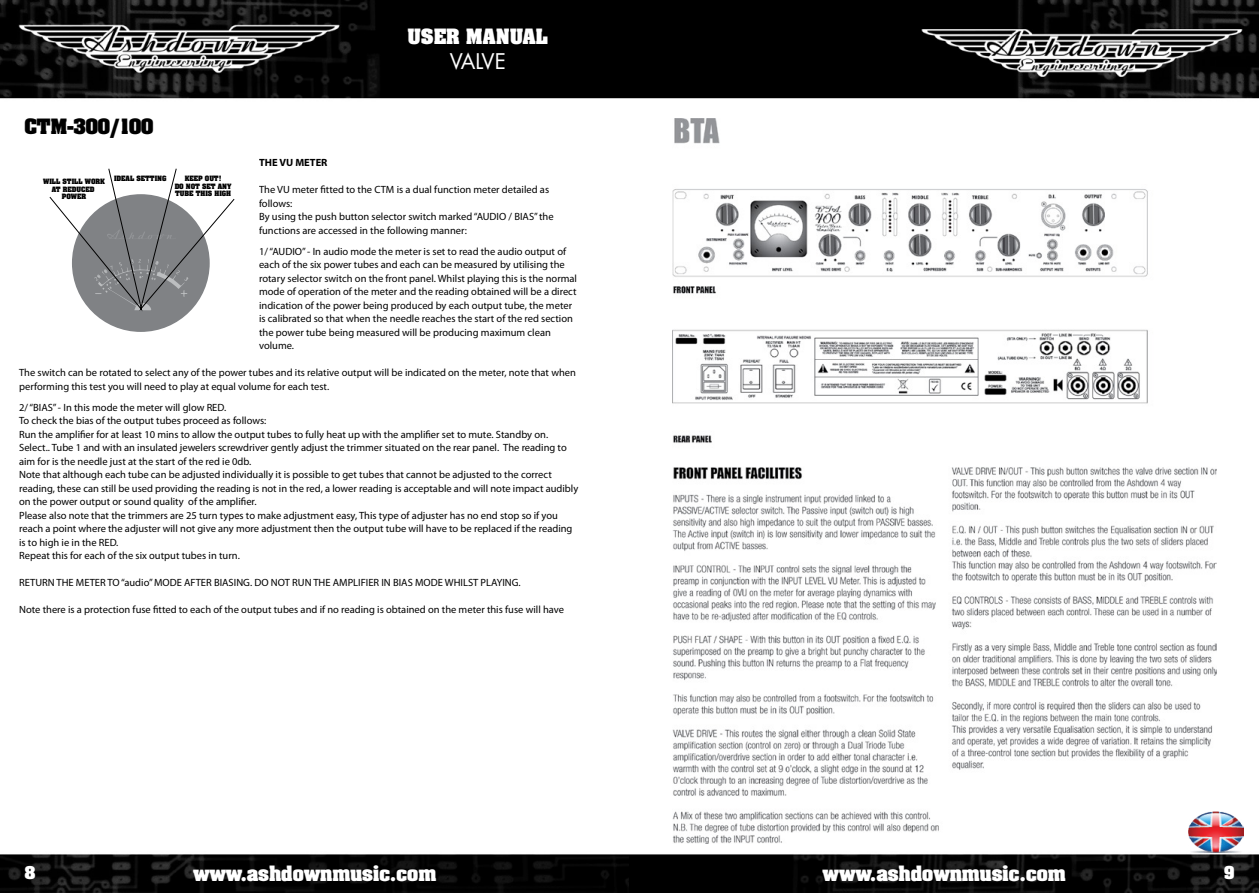
<style>
.page{position:relative;width:1259px;height:893px;background:#fff}
.page>*{position:absolute;margin:0;border:0;box-sizing:border-box;transform-origin:0 0}
.t1{font:21px "Futura";letter-spacing:-.04em;color:#fff}
.t2{font:700 18px "Aachen";color:#fff}
.t3{font:700 18px "Aachen";color:#000}
.t4{font:700 15px "Aachen";color:#fff}
.t5{font:10.5px/13.5px "Myriad Pro";color:#000}
.t6{font:700 10.5px "Myriad Pro";color:#000}
.t7{font:700 6.3px/7.5px "Aachen";color:#000;text-align:center}
</style>
<div class="page">
<img style="left:0;top:0;width:1259px;height:893px">
<div style="left:24px;top:158px;width:235px;height:182px;background:#fff"></div>
<div style="left:72px;top:194px;width:138px;height:138px;background:#808285;border-radius:50%"></div>
<svg style="left:49px;top:168px;width:186px;height:143px"></svg>
<img style="left:672px;top:118px;width:544px;height:725px">
<img style="left:1188px;top:812px;width:55px;height:41px">
<h2 class="t3" style="left:24px;top:112px;width:130px">CTM-300/100</h2>
<h2 class="t2" style="left:407px;top:23px;width:142px">USER MANUAL</h2>
<h1 class="t1" style="left:450px;top:48px;width:58px">VALVE</h1>
<p class="t6" style="left:259px;top:156px;width:70px">THE VU METER</p>
<p class="t5" style="left:259px;top:183px;width:296px">The VU meter fitted to the CTM is a dual function meter detailed as follows:<br>By using the push button selector switch marked “AUDIO / BIAS” the functions are accessed in the following manner:</p>
<p class="t5" style="left:259px;top:244px;width:319px">1/ “AUDIO” - In audio mode the meter is set to read the audio output of each of the six power tubes and each can be measured by utilising the rotary selector switch on the front panel. Whilst playing this is the normal mode of operation of the meter and the reading obtained will be a direct indication of the power being produced by each output tube, the meter is calibrated so that when the needle reaches the start of the red section the power tube being measured will be producing maximum clean volume.</p>
<p class="t5" style="left:19px;top:366px;width:558px">The switch can be rotated to select any of the power tubes and its relative output will be indicated on the meter, note that when performing this test you will need to play at equal volume for each test.</p>
<p class="t5" style="left:19px;top:400px;width:561px">2/ “BIAS” - In this mode the meter will glow RED.<br>To check the bias of the output tubes proceed as follows:<br>Run the amplifier for at least 10 mins to allow the output tubes to fully heat up with the amplifier set to mute. Standby on.<br>Select.. Tube 1 and with an insulated jewelers screwdriver gently adjust the trimmer situated on the rear panel. The reading to aim for is the needle just at the start of the red ie 0db.<br>Note that although each tube can be adjusted individually it is possible to get tubes that cannot be adjusted to the correct reading, these can still be used providing the reading is not in the red, a lower reading is acceptable and will note impact audibly on the power output or sound quality of the amplifier.<br>Please also note that the trimmers are 25 turn types to make adjustment easy, This type of adjuster has no end stop so if you reach a point where the adjuster will not give any more adjustment then the output tube will have to be replaced if the reading is to high ie in the RED.<br>Repeat this for each of the six output tubes in turn.</p>
<p class="t5" style="left:19px;top:576px;width:503px">RETURN THE METER TO “audio” MODE AFTER BIASING. DO NOT RUN THE AMPLIFIER IN BIAS MODE WHILST PLAYING.</p>
<p class="t5" style="left:19px;top:603px;width:546px">Note there is a protection fuse fitted to each of the output tubes and if no reading is obtained on the meter this fuse will have</p>
<p class="t7" style="left:114px;top:174px;width:54px">IDEAL SETTING</p>
<p class="t7" style="left:175px;top:174px;width:58px">KEEP OUT!<br>DO NOT SET ANY<br>TUBE THIS HIGH</p>
<p class="t7" style="left:43px;top:178px;width:63px">WILL STILL WORK<br>AT REDUCED<br>POWER</p>
<h3 class="t4" style="left:24px;top:862px;width:12px">8</h3>
<h2 class="t2" style="left:193px;top:859px;width:245px">www.ashdownmusic.com</h2>
<h2 class="t2" style="left:822px;top:859px;width:245px">www.ashdownmusic.com</h2>
<h3 class="t4" style="left:1224px;top:862px;width:12px">9</h3>
</div>
